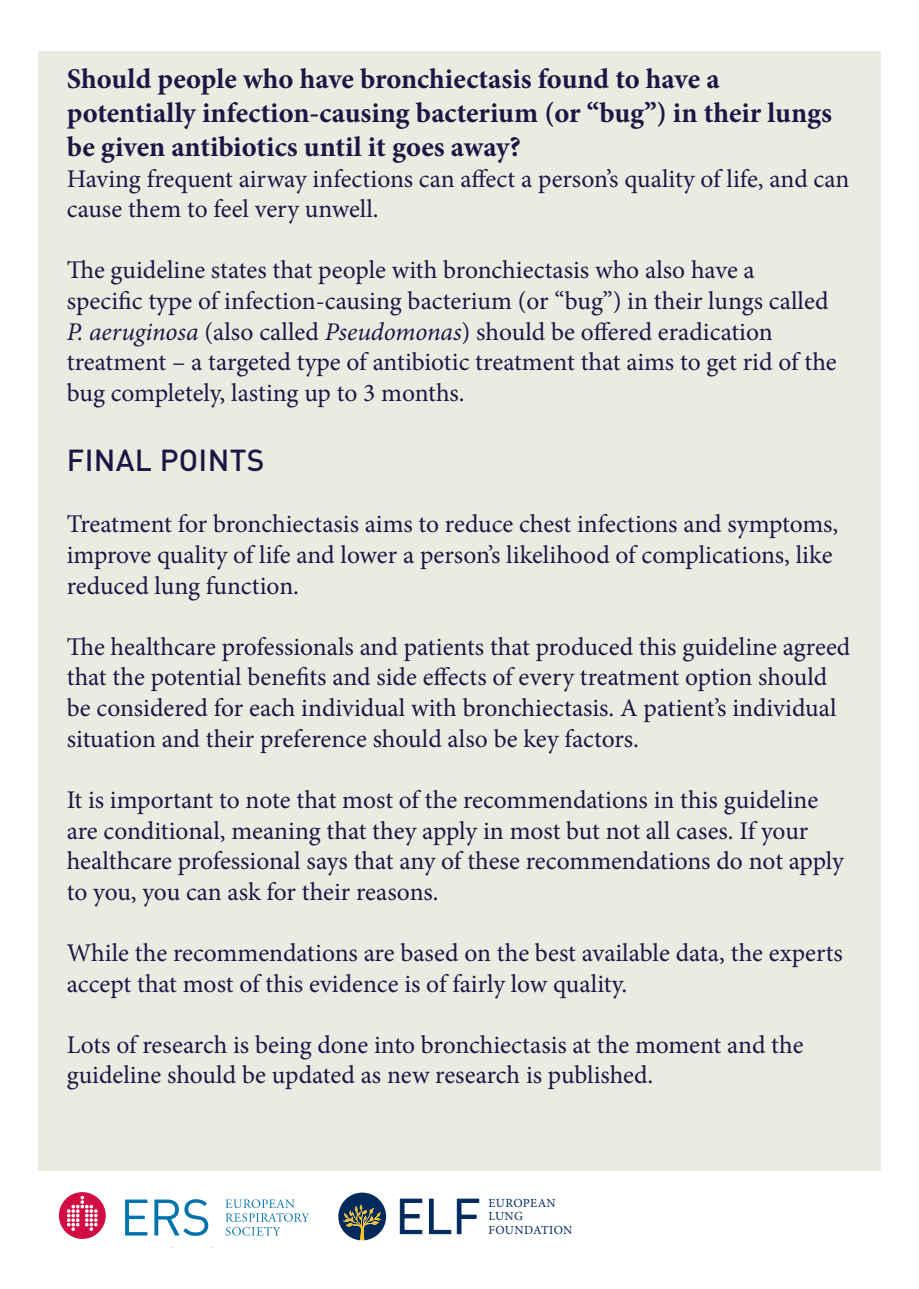
<style>
.page{position:relative;width:919px;height:1289px;background:#fff}
.page>*{position:absolute;margin:0;border:0;box-sizing:border-box;transform-origin:0 0}
.t1{font:500 30px "DIN Pro";letter-spacing:.01em;color:#1f1545}
.t2{font:700 28.5px/34.2px "Minion Pro";color:#1f1545}
.t3{font:25.5px/30.6px "Minion Pro";color:#1f1545}
.t4{font:12.45px/13.4px "Minion Pro";letter-spacing:.025em;color:#00295c}
.s1{font-style:italic}
</style>
<div class="page">
<div style="left:38px;top:51px;width:842px;height:1119px;background:#ecebe2"></div>
<svg style="left:400px;top:1198px;width:22px;height:36px"></svg>
<svg style="left:429px;top:1198px;width:50px;height:36px"></svg>
<svg style="left:338px;top:1192px;width:48px;height:48px"></svg>
<svg style="left:225px;top:1199px;width:84px;height:36px"></svg>
<svg style="left:125px;top:1199px;width:22px;height:36px"></svg>
<div style="left:59px;top:1192px;width:47px;height:46px;background:#d20d44;border-radius:50%"></div>
<svg style="left:67px;top:1195px;width:31px;height:35px"></svg>
<svg style="left:154px;top:1199px;width:54px;height:36px"></svg>
<p class="t2" style="left:67px;top:61px;width:766px">Should people who have bronchiectasis found to have a potentially infection-causing bacterium (or “bug”) in their lungs be given antibiotics until it goes away?</p>
<p class="t3" style="left:67px;top:163px;width:784px">Having frequent airway infections can affect a person’s quality of life, and can cause them to feel very unwell.</p>
<p class="t3" style="left:67px;top:255px;width:771px">The guideline states that people with bronchiectasis who also have a specific type of infection-causing bacterium (or “bug”) in their lungs called <span class="s1">P. aeruginosa</span> (also called <span class="s1">Pseudomonas</span>) should be offered eradication treatment – a targeted type of antibiotic treatment that aims to get rid of the bug completely, lasting up to 3 months.</p>
<p class="t1" style="left:67px;top:436px;width:199px">FINAL POINTS</p>
<p class="t3" style="left:67px;top:509px;width:773px">Treatment for bronchiectasis aims to reduce chest infections and symptoms, improve quality of life and lower a person’s likelihood of complications, like reduced lung function.</p>
<p class="t3" style="left:67px;top:631px;width:785px">The healthcare professionals and patients that produced this guideline agreed that the potential benefits and side effects of every treatment option should be considered for each individual with bronchiectasis. A patient’s individual situation and their preference should also be key factors.</p>
<p class="t3" style="left:67px;top:784px;width:778px">It is important to note that most of the recommendations in this guideline are conditional, meaning that they apply in most but not all cases. If your healthcare professional says that any of these recommendations do not apply to you, you can ask for their reasons.</p>
<p class="t3" style="left:67px;top:937px;width:777px">While the recommendations are based on the best available data, the experts accept that most of this evidence is of fairly low quality.</p>
<p class="t3" style="left:67px;top:1029px;width:738px">Lots of research is being done into bronchiectasis at the moment and the guideline should be updated as new research is published.</p>
<p class="t4" style="left:488px;top:1196px;width:85px">EUROPEAN<br>LUNG<br>FOUNDATION</p>
</div>
